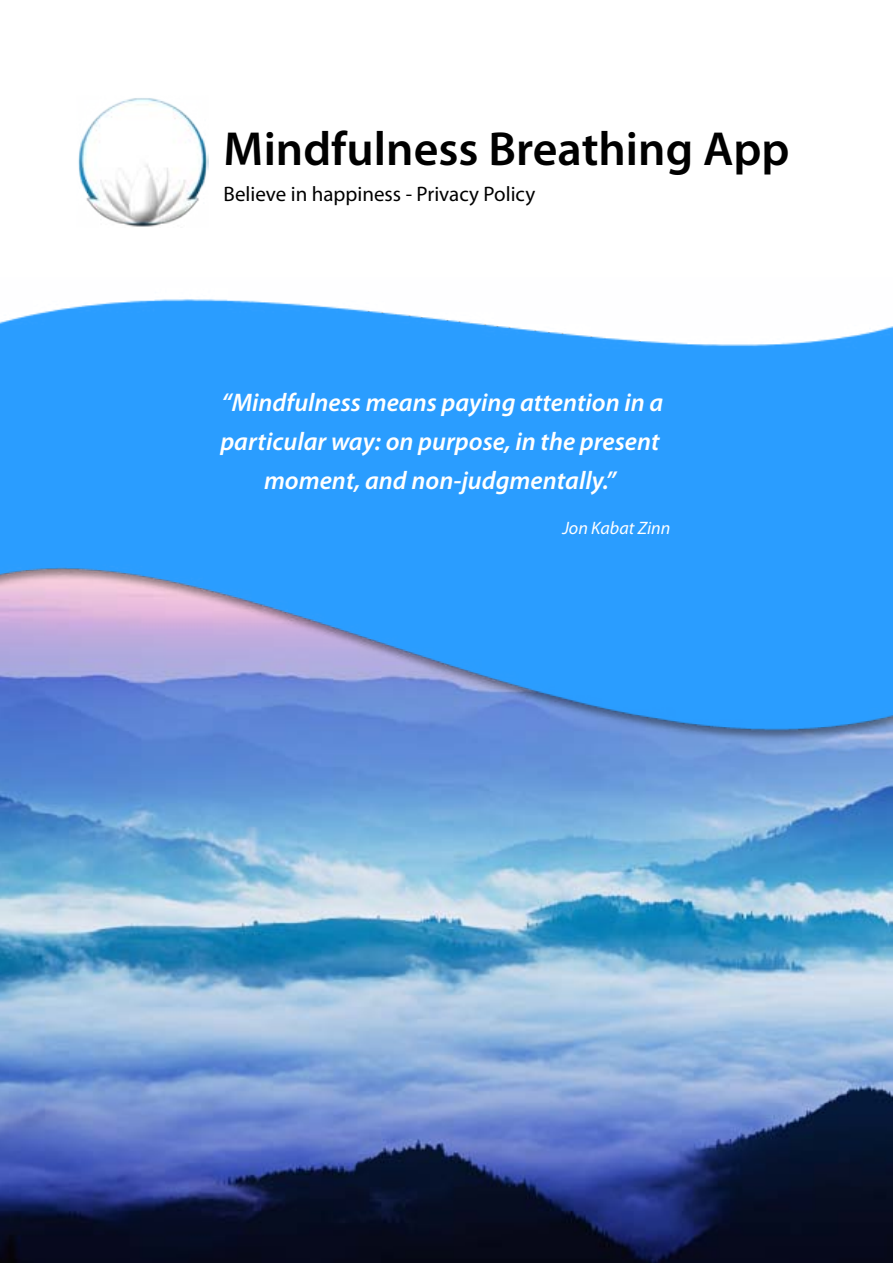
<style>
.page{position:relative;width:893px;height:1263px;background:#fff}
.page>*{position:absolute;margin:0;border:0;box-sizing:border-box;transform-origin:0 0}
.t1{font:600 48px "Myriad Pro";color:#000}
.t2{font:italic 600 25.5px/39px "Myriad Pro";color:#fff;text-align:center}
.t3{font:21px "Myriad Pro";color:#000}
.t4{font:italic 18px "Myriad Pro";color:#fff}
</style>
<div class="page">
<img style="left:78px;top:98px;width:131px;height:129px">
<img style="left:0;top:749px;width:893px;height:514px">
<img style="left:0;top:299px;width:893px;height:450px">
<h1 class="t1" style="left:224px;top:118px;width:568px">Mindfulness Breathing App</h1>
<p class="t3" style="left:224px;top:180px;width:313px">Believe in happiness - Privacy Policy</p>
<p class="t2" style="left:220px;top:383px;width:444px">“Mindfulness means paying attention in a particular way: on purpose, in the present moment, and non-judgmentally.”</p>
<p class="t4" style="left:562px;top:517px;width:110px">Jon Kabat Zinn</p>
</div>
